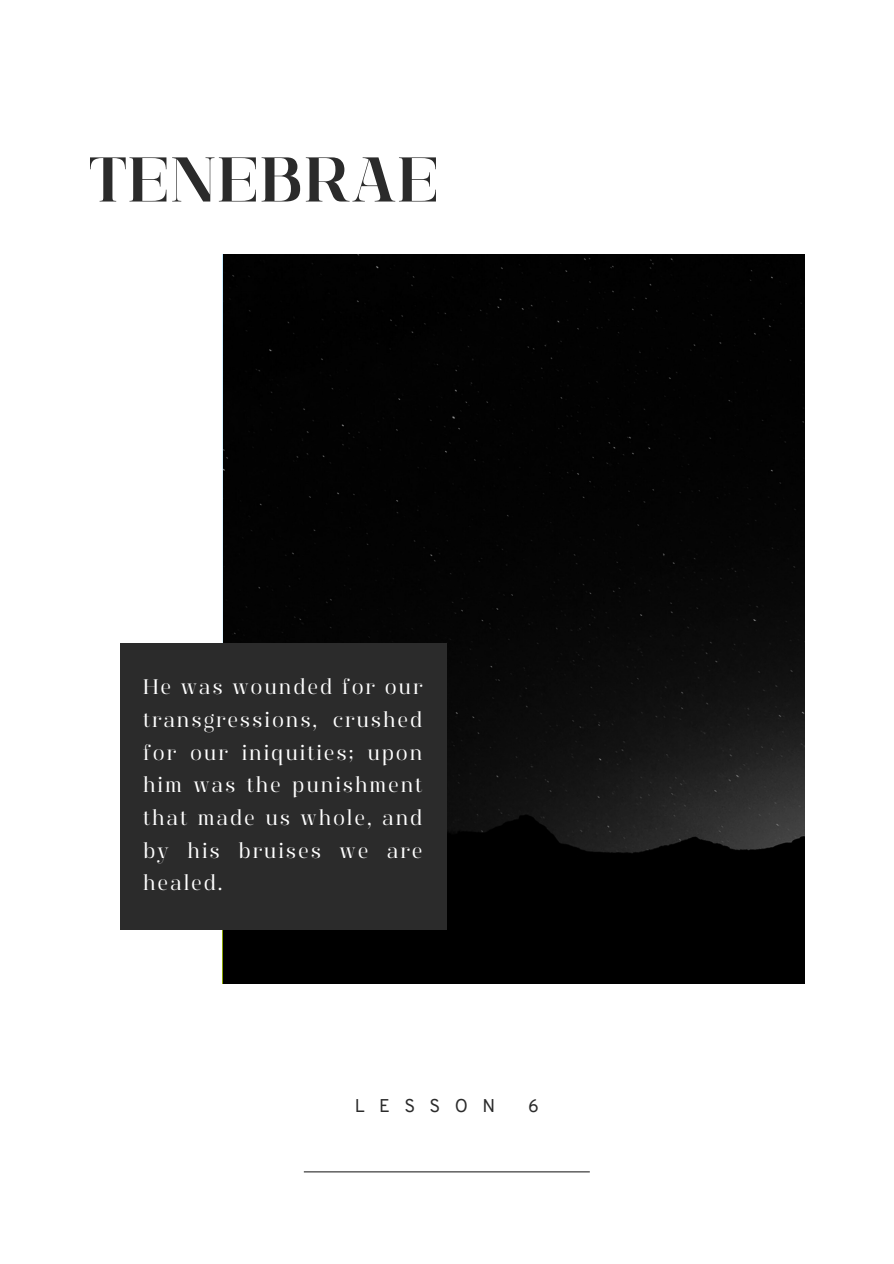
<style>
.page{position:relative;width:894px;height:1264px;background:#fff}
.page>*{position:absolute;margin:0;border:0;box-sizing:border-box;transform-origin:0 0}
.t1{font:63px "Manison 600";letter-spacing:.03em;color:#2b2b2b}
.t2{font:21px/32.7px "Manison 400";letter-spacing:.09em;color:#fff;text-align:justify}
.t3{font:18px "Overpass";letter-spacing:.8em;color:#2b2b2b}
</style>
<div class="page">
<hr style="left:304px;top:1171px;width:285px;height:1px;background:#2b2b2b">
<img style="left:223px;top:254px;width:581px;height:729px">
<div style="left:121px;top:643px;width:325px;height:286px;background:#2b2b2b"></div>
<h2 class="t1" style="left:89px;top:143px;width:350px">TENEBRAE</h2>
<h1 class="t2" style="left:143px;top:670px;width:281px">He was wounded for our transgressions, crushed for our iniquities; upon him was the punishment that made us whole, and by his bruises we are healed.</h1>
<p class="t3" style="left:354px;top:1098px;width:142px">LESSON</p>
<p class="t3" style="left:528px;top:1098px;width:12px">6</p>
</div>
